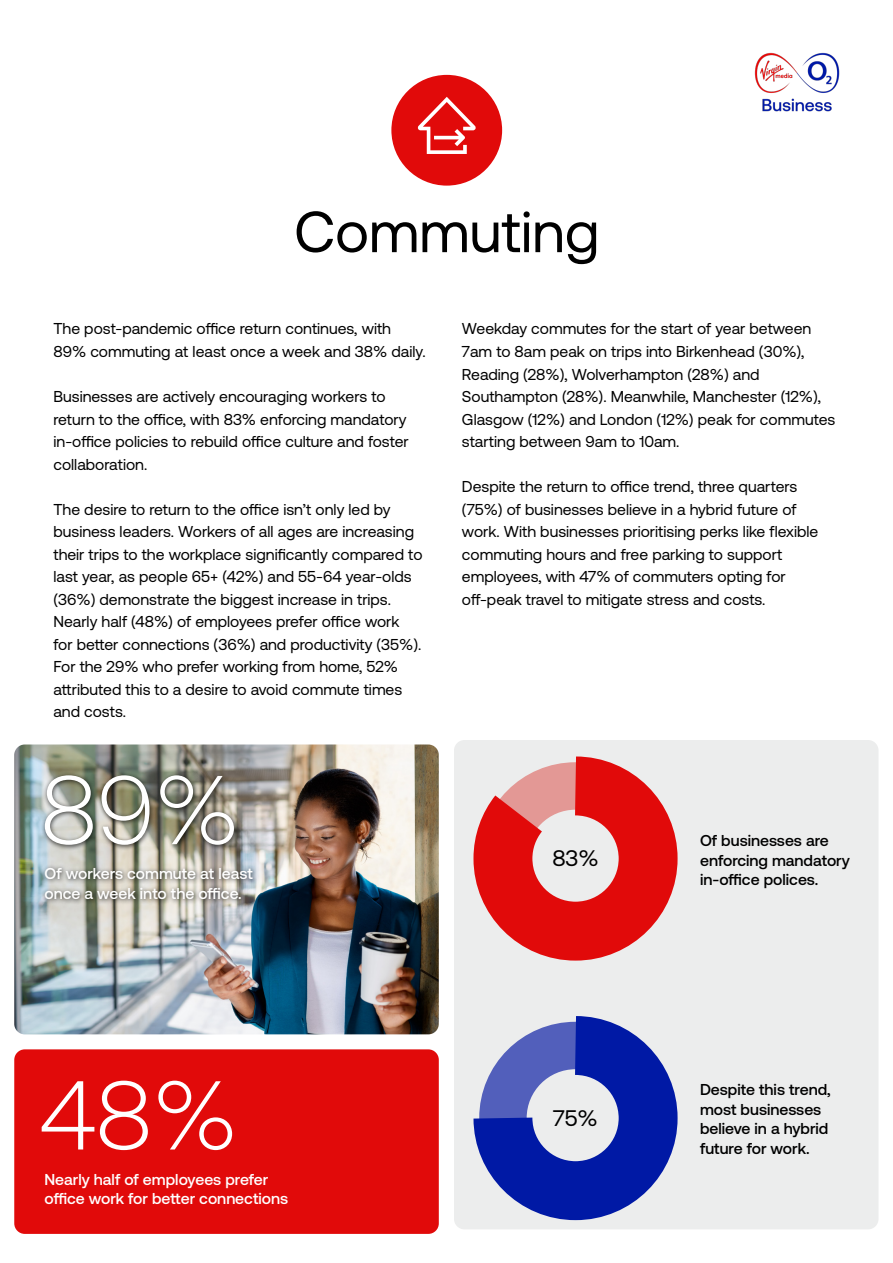
<style>
.page{position:relative;width:893px;height:1263px;background:#fff}
.page>*{position:absolute;margin:0;border:0;box-sizing:border-box;transform-origin:0 0}
.t1{font:300 97.5px "Aeonik Pro";color:#fff}
.t2{font:58.05px "Aeonik Pro";color:#000}
.t3{font:22.5px "Aeonik Pro";color:#000}
.t4{font:15.75px/22.5px "Aeonik Pro";color:#000}
.t5{font:500 15.75px/19.5px "Aeonik Pro";color:#000}
.t6{font:500 15.75px/19.5px "Aeonik Pro";color:#fff}
.t7{font:13.5px "Aeonik Pro";color:#fff}
</style>
<div class="page">
<img style="left:754px;top:52px;width:86px;height:60px">
<div style="left:391px;top:75px;width:111px;height:111px;background:#e10a0a;border-radius:50%"></div>
<svg style="left:418px;top:97px;width:58px;height:57px"></svg>
<img style="left:14px;top:744px;width:425px;height:290px">
<div style="left:41px;top:864px;width:218px;height:41px;background:#000;opacity:.75"></div>
<div style="left:41px;top:772px;width:199px;height:78px;background:#000;opacity:.75"></div>
<div style="left:14px;top:1049px;width:425px;height:185px;background:#e10a0a;border-radius:10px"></div>
<div style="left:454px;top:740px;width:424px;height:489px;background:#eceded;border-radius:10px"></div>
<svg style="left:473px;top:756px;width:205px;height:205px"></svg>
<svg style="left:456px;top:1016px;width:222px;height:213px"></svg>
<p class="t2" style="left:294px;top:200px;width:307px">Commuting</p>
<p class="t4" style="left:53px;top:318px;width:374px">The post-pandemic office return continues, with<br>89% commuting at least once a week and 38% daily.</p>
<p class="t4" style="left:53px;top:385px;width:357px">Businesses are actively encouraging workers to return to the office, with 83% enforcing mandatory in-office policies to rebuild office culture and foster collaboration.</p>
<p class="t4" style="left:53px;top:498px;width:371px">The desire to return to the office isn’t only led by business leaders. Workers of all ages are increasing their trips to the workplace significantly compared to last year, as people 65+ (42%) and 55-64 year-olds (36%) demonstrate the biggest increase in trips.<br>Nearly half (48%) of employees prefer office work for better connections (36%) and productivity (35%).<br>For the 29% who prefer working from home, 52% attributed this to a desire to avoid commute times and costs.</p>
<p class="t1" style="left:40px;top:757px;width:201px">89%</p>
<p class="t6" style="left:45px;top:864px;width:210px">Of workers commute at least once a week into the office.</p>
<p class="t4" style="left:462px;top:318px;width:375px">Weekday commutes for the start of year between 7am to 8am peak on trips into Birkenhead (30%), Reading (28%), Wolverhampton (28%) and Southampton (28%). Meanwhile, Manchester (12%), Glasgow (12%) and London (12%) peak for commutes starting between 9am to 10am.</p>
<p class="t4" style="left:462px;top:475px;width:358px">Despite the return to office trend, three quarters (75%) of businesses believe in a hybrid future of work. With businesses prioritising perks like flexible commuting hours and free parking to support employees, with 47% of commuters opting for off-peak travel to mitigate stress and costs.</p>
<p class="t3" style="left:552px;top:846px;width:48px">83%</p>
<p class="t5" style="left:700px;top:831px;width:152px">Of businesses are enforcing mandatory in-office polices.</p>
<p class="t1" style="left:40px;top:1062px;width:199px">48%</p>
<p class="t6" style="left:44px;top:1169px;width:245px">Nearly half of employees prefer office work for better connections</p>
<p class="t7" style="left:47px;top:1199px;width:150px">Virgin Media O<sub>2</sub> Business</p>
<p class="t3" style="left:553px;top:1106px;width:46px">75%</p>
<p class="t5" style="left:700px;top:1080px;width:132px">Despite this trend, most businesses believe in a hybrid future for work.</p>
</div>
